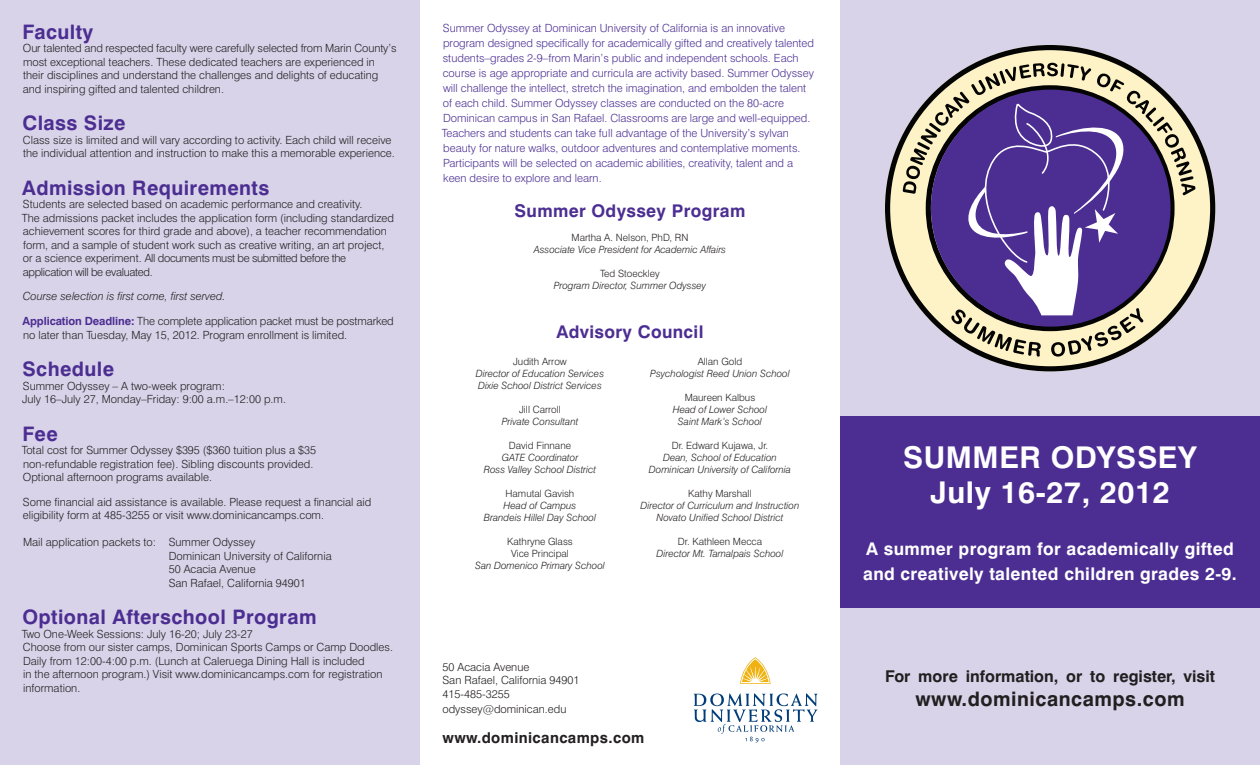
<style>
.page{position:relative;width:1260px;height:765px;background:#fff}
.page>*{position:absolute;margin:0;border:0;box-sizing:border-box;transform-origin:0 0}
.t1{font:700 30px/35px "Swiss 721 BT";letter-spacing:.02em;color:#fff;text-align:center}
.t2{font:700 20px "Swiss 721 BT";letter-spacing:.02em;color:#4c2e92}
.t3{font:700 20px "Swiss 721 BT";letter-spacing:.025em;color:#231f20}
.t4{font:700 17.5px/25px "Swiss 721 BT";letter-spacing:.02em;color:#fff}
.t5{font:700 17.5px "Swiss 721 BT";letter-spacing:.02em;color:#4c2e92}
.t6{font:700 16.25px "Swiss 721 BT";color:#231f20}
.t7{font:700 15px "Swiss 721 BT";letter-spacing:.025em;color:#231f20}
.t8{font:300 11.25px/13.5px "Swiss 721 BT";color:#231f20}
.t9{font:300 11.25px/15px "Swiss 721 BT";color:#4c2e92}
.t10{font:italic 300 11.25px "Swiss 721 BT";color:#231f20}
.t11{font:italic 300 10px/12px "Swiss 721 BT";color:#231f20;text-align:center}
.t12{font:300 10px/12px "Swiss 721 BT";color:#231f20;text-align:center}
.s1{font-weight:700;color:#4c2e92}
</style>
<div class="page">
<div style="left:840px;top:0;width:420px;height:765px;background:#d8d3e9"></div>
<div style="left:0;top:0;width:420px;height:765px;background:#d8d3e9"></div>
<svg style="left:694px;top:694px;width:124px;height:48px"></svg>
<svg style="left:740px;top:657px;width:31px;height:27px"></svg>
<div style="left:840px;top:416px;width:420px;height:192px;background:#4c2e92"></div>
<svg style="left:885px;top:45px;width:330px;height:326px"></svg>
<svg style="left:903px;top:63px;width:293px;height:294px"></svg>
<h2 class="t2" style="left:23px;top:19px;width:72px">Faculty</h2>
<p class="t8" style="left:23px;top:41px;width:375px">Our talented and respected faculty were carefully selected from Marin County’s most exceptional teachers. These dedicated teachers are experienced in their disciplines and understand the challenges and delights of educating and inspiring gifted and talented children.</p>
<h2 class="t2" style="left:22px;top:111px;width:105px">Class Size</h2>
<p class="t8" style="left:23px;top:133px;width:373px">Class size is limited and will vary according to activity. Each child will receive the individual attention and instruction to make this a memorable experience.</p>
<h2 class="t2" style="left:22px;top:175px;width:249px">Admission Requirements</h2>
<p class="t8" style="left:22px;top:197px;width:374px">Students are selected based on academic performance and creativity.<br>The admissions packet includes the application form (including standardized achievement scores for third grade and above), a teacher recommendation form, and a sample of student work such as creative writing, an art project, or a science experiment. All documents must be submitted before the application will be evaluated.</p>
<p class="t10" style="left:23px;top:289px;width:204px">Course selection is first come, first served.</p>
<p class="t8" style="left:23px;top:314px;width:373px"><span class="s1">Application Deadline:</span> The complete application packet must be postmarked no later than Tuesday, May 15, 2012. Program enrollment is limited.</p>
<h2 class="t2" style="left:23px;top:357px;width:93px">Schedule</h2>
<p class="t8" style="left:22px;top:379px;width:265px">Summer Odyssey – A two-week program:<br>July 16–July 27, Monday–Friday: 9:00 a.m.–12:00 p.m.</p>
<h2 class="t2" style="left:23px;top:421px;width:37px">Fee</h2>
<p class="t8" style="left:22px;top:443px;width:296px">Total cost for Summer Odyssey $395 ($360 tuition plus a $35 non-refundable registration fee). Sibling discounts provided.<br>Optional afternoon programs available.</p>
<p class="t8" style="left:23px;top:495px;width:350px">Some financial aid assistance is available. Please request a financial aid eligibility form at 485-3255 or visit www.dominicancamps.com.</p>
<p class="t8" style="left:169px;top:535px;width:164px;text-indent:-146px">Mail application packets to: Summer Odyssey<br>Dominican University of California<br>50 Acacia Avenue<br>San Rafael, California 94901</p>
<h2 class="t2" style="left:22px;top:605px;width:296px">Optional Afterschool Program</h2>
<p class="t8" style="left:22px;top:627px;width:373px">Two One-Week Sessions: July 16-20; July 23-27<br>Choose from our sister camps, Dominican Sports Camps or Camp Doodles.<br>Daily from 12:00-4:00 p.m. (Lunch at Caleruega Dining Hall is included<br>in the afternoon program.) Visit www.dominicancamps.com for registration information.</p>
<p class="t9" style="left:442px;top:20px;width:374px">Summer Odyssey at Dominican University of California is an innovative program designed specifically for academically gifted and creatively talented students–grades 2-9–from Marin’s public and independent schools. Each course is age appropriate and curricula are activity based. Summer Odyssey will challenge the intellect, stretch the imagination, and embolden the talent of each child. Summer Odyssey classes are conducted on the 80-acre Dominican campus in San Rafael. Classrooms are large and well-equipped.<br>Teachers and students can take full advantage of the University’s sylvan beauty for nature walks, outdoor adventures and contemplative moments.<br>Participants will be selected on academic abilities, creativity, talent and a keen desire to explore and learn.</p>
<h3 class="t5" style="left:515px;top:200px;width:232px">Summer Odyssey Program</h3>
<p class="t12" style="left:572px;top:231px;width:118px">Martha A. Nelson, PhD, RN</p>
<p class="t11" style="left:534px;top:243px;width:194px">Associate Vice President for Academic Affairs</p>
<p class="t12" style="left:600px;top:267px;width:61px">Ted Stoeckley</p>
<p class="t11" style="left:554px;top:279px;width:154px">Program Director, Summer Odyssey</p>
<h3 class="t5" style="left:556px;top:321px;width:149px">Advisory Council</h3>
<p class="t12" style="left:513px;top:355px;width:55px">Judith Arrow</p>
<p class="t11" style="left:476px;top:367px;width:130px;text-align:left">Director of Education Services<br>Dixie School District Services</p>
<p class="t12" style="left:519px;top:403px;width:43px">Jill Carroll</p>
<p class="t11" style="left:502px;top:415px;width:78px">Private Consultant</p>
<p class="t12" style="left:509px;top:439px;width:64px">David Finnane</p>
<p class="t11" style="left:484px;top:451px;width:114px">GATE Coordinator<br>Ross Valley School District</p>
<p class="t12" style="left:506px;top:487px;width:70px">Hamutal Gavish</p>
<p class="t11" style="left:484px;top:499px;width:114px">Head of Campus<br>Brandeis Hillel Day School</p>
<p class="t12" style="left:507px;top:535px;width:67px">Kathryne Glass<br>Vice Principal</p>
<p class="t11" style="left:475px;top:559px;width:131px">San Domenico Primary School</p>
<p class="t12" style="left:698px;top:355px;width:46px">Allan Gold</p>
<p class="t11" style="left:650px;top:367px;width:141px">Psychologist Reed Union School</p>
<p class="t12" style="left:685px;top:391px;width:72px">Maureen Kalbus</p>
<p class="t11" style="left:673px;top:403px;width:96px">Head of Lower School<br>Saint Mark’s School</p>
<p class="t12" style="left:672px;top:439px;width:98px">Dr. Edward Kujawa, Jr.</p>
<p class="t11" style="left:649px;top:451px;width:144px">Dean, School of Education<br>Dominican University of California</p>
<p class="t12" style="left:688px;top:487px;width:65px">Kathy Marshall</p>
<p class="t11" style="left:641px;top:499px;width:160px">Director of Curriculum and Instruction<br>Novato Unified School District</p>
<p class="t12" style="left:678px;top:535px;width:86px">Dr. Kathleen Mecca</p>
<p class="t11" style="left:657px;top:547px;width:128px">Director Mt. Tamalpais School</p>
<p class="t8" style="left:442px;top:660px;width:139px">50 Acacia Avenue<br>San Rafael, California 94901<br>415-485-3255</p>
<p class="t8" style="left:442px;top:702px;width:125px">odyssey@dominican.edu</p>
<h3 class="t7" style="left:442px;top:728px;width:203px">www.dominicancamps.com</h3>
<h1 class="t1" style="left:903px;top:439px;width:295px">SUMMER ODYSSEY<br>July 16-27, 2012</h1>
<h3 class="t4" style="left:863px;top:536px;width:375px">A summer program for academically gifted and creatively talented children grades 2-9.</h3>
<h3 class="t6" style="left:885px;top:667px;width:332px">For more information, or to register, visit</h3>
<h2 class="t3" style="left:915px;top:687px;width:271px">www.dominicancamps.com</h2>
</div>
